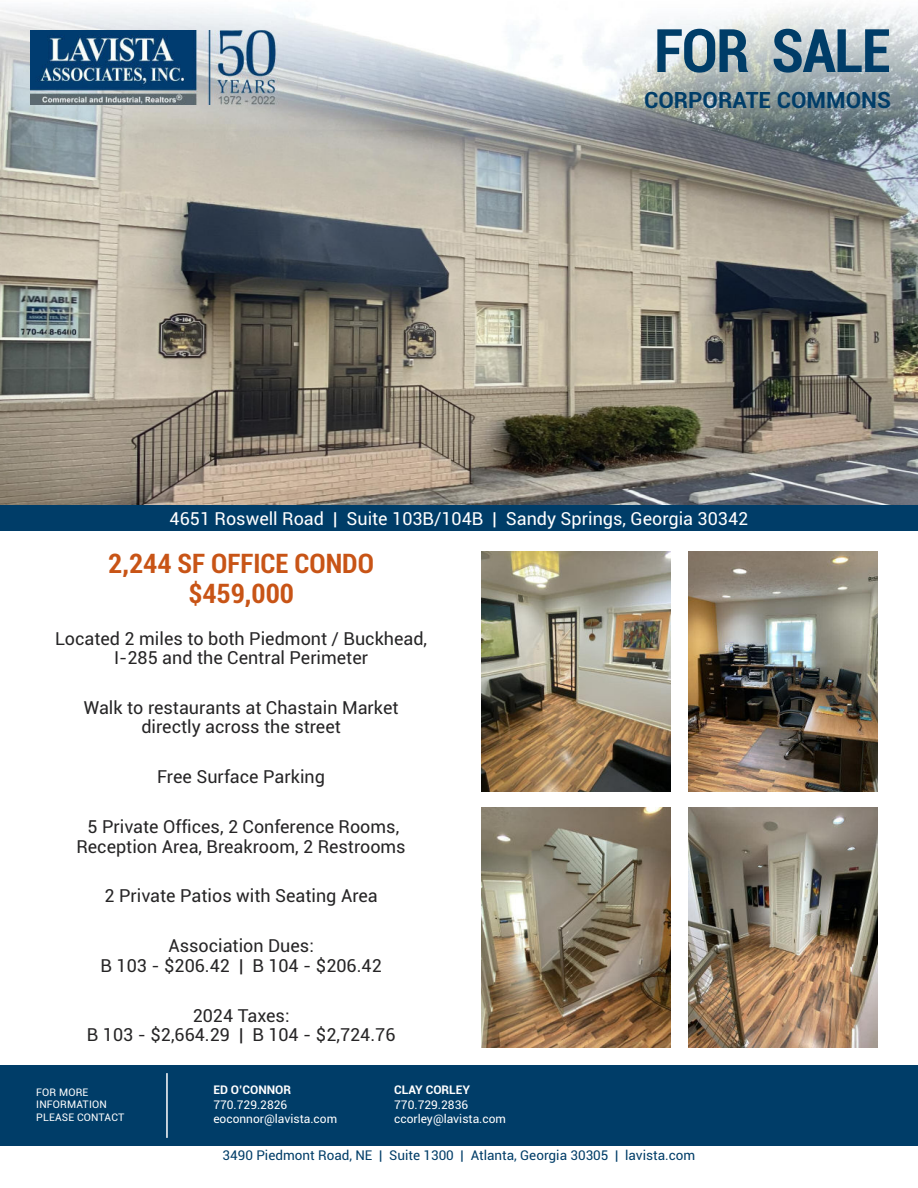
<style>
.page{position:relative;width:918px;height:1188px;background:#fff}
.page>*{position:absolute;margin:0;border:0;box-sizing:border-box;transform-origin:0 0}
.t1{font:700 condensed 60px "Roboto";letter-spacing:-.025em;color:#003d68}
.t2{font:700 condensed 27px/30px "Roboto";color:#c85416;text-align:center}
.t3{font:700 22.5px "Roboto";color:#003d68}
.t4{font:18px/19.5px "Roboto";color:#262526;text-align:center}
.t5{font:18px "Roboto";color:#fff}
.t6{font:13.5px "Roboto";color:#003d68}
.t7{font:12px/14.4px "Roboto";color:#fff}
.t8{font:700 12px "Roboto";color:#fff}
.t9{font:10.5px/12.6px "Roboto";letter-spacing:.015em;color:#fff}
</style>
<div class="page">
<img style="left:0;top:130px;width:918px;height:375px">
<img style="left:0;top:7px;width:918px;height:123px">
<div style="left:0;top:1065px;width:918px;height:81px;background:#003d68"></div>
<hr style="left:166px;top:1073px;width:2px;height:65px;background:#fff">
<div style="left:0;top:505px;width:918px;height:26px;background:#003d68"></div>
<img style="left:30px;top:30px;width:249px;height:75px">
<img style="left:688px;top:552px;width:189px;height:240px">
<img style="left:481px;top:552px;width:189px;height:240px">
<img style="left:688px;top:807px;width:189px;height:240px">
<img style="left:481px;top:807px;width:189px;height:240px">
<h1 class="t1" style="left:654px;top:23px;width:238px">FOR SALE</h1>
<p class="t3" style="left:644px;top:91px;width:248px">CORPORATE COMMONS</p>
<p class="t5" style="left:170px;top:510px;width:580px">4651 Roswell Road | Suite 103B/104B | Sandy Springs, Georgia 30342</p>
<h2 class="t2" style="left:108px;top:549px;width:267px">2,244 SF OFFICE CONDO $459,000</h2>
<p class="t4" style="left:55px;top:629px;width:374px">Located 2 miles to both Piedmont / Buckhead,<br>I-285 and the Central Perimeter</p>
<p class="t4" style="left:84px;top:699px;width:316px">Walk to restaurants at Chastain Market directly across the street</p>
<p class="t4" style="left:157px;top:768px;width:169px">Free Surface Parking</p>
<p class="t4" style="left:76px;top:818px;width:331px">5 Private Offices, 2 Conference Rooms,<br>Reception Area, Breakroom, 2 Restrooms</p>
<p class="t4" style="left:105px;top:887px;width:275px">2 Private Patios with Seating Area</p>
<p class="t4" style="left:101px;top:937px;width:283px">Association Dues:<br>B 103 - $206.42 | B 104 - $206.42</p>
<p class="t4" style="left:87px;top:1006px;width:310px">2024 Taxes:<br>B 103 - $2,664.29 | B 104 - $2,724.76</p>
<p class="t9" style="left:36px;top:1086px;width:90px">FOR MORE<br>INFORMATION<br>PLEASE CONTACT</p>
<p class="t8" style="left:213px;top:1085px;width:79px">ED O’CONNOR</p>
<p class="t7" style="left:213px;top:1098px;width:125px">770.729.2826 eoconnor@lavista.com</p>
<p class="t8" style="left:394px;top:1085px;width:78px">CLAY CORLEY</p>
<p class="t7" style="left:394px;top:1098px;width:113px">770.729.2836 ccorley@lavista.com</p>
<p class="t6" style="left:223px;top:1149px;width:474px">3490 Piedmont Road, NE | Suite 1300 | Atlanta, Georgia 30305 | lavista.com</p>
</div>
